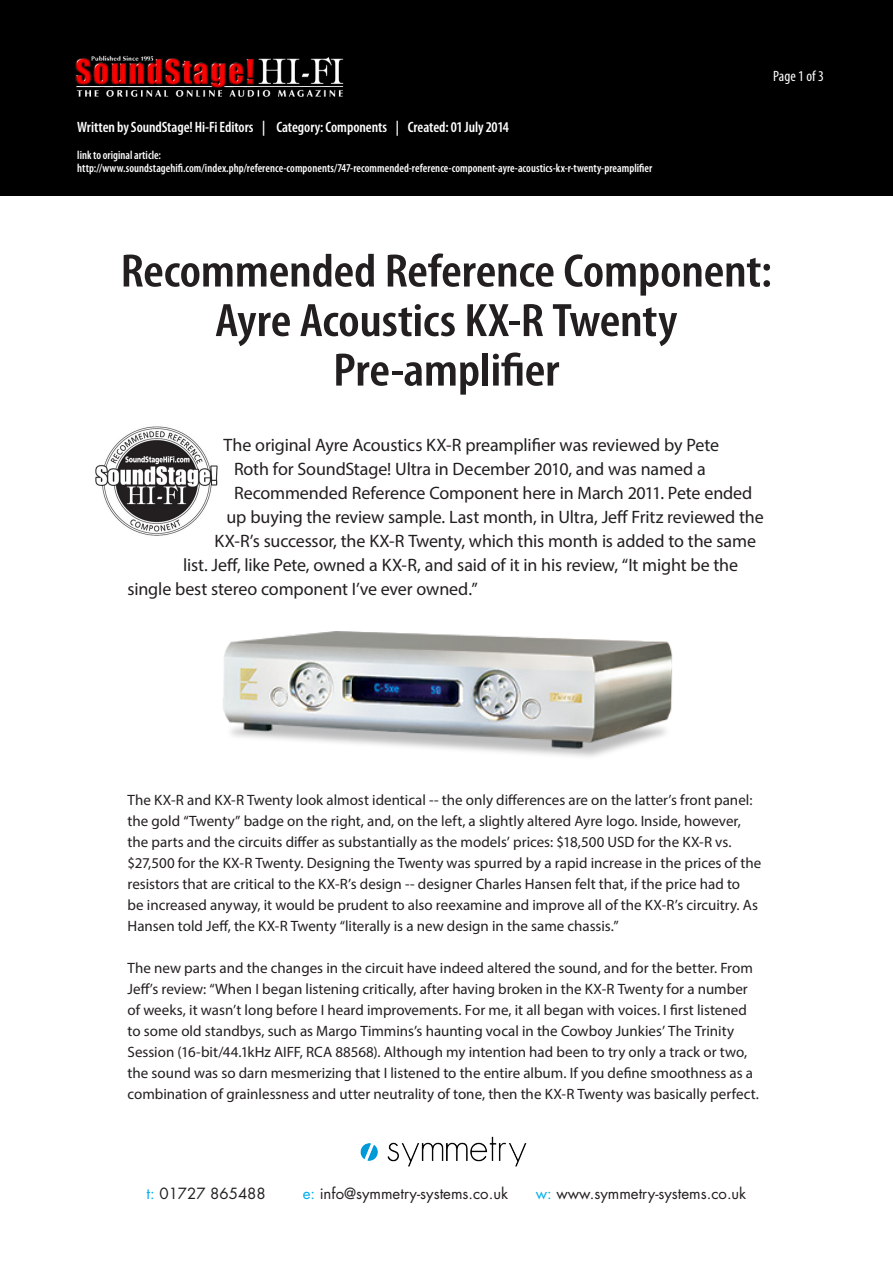
<style>
.page{position:relative;width:893px;height:1263px;background:#fff}
.page>*{position:absolute;margin:0;border:0;box-sizing:border-box;transform-origin:0 0}
.t1{font:600 condensed 47.25px/49.5px "Myriad Pro";letter-spacing:-.005em;color:#231f20;text-align:center;scale:1.11 1}
.t2{font:18px "Myriad Pro";letter-spacing:-.01em;color:#231f20}
.t3{font:15px/21px "Myriad Pro";color:#231f20}
.t4{font:600 condensed 15px "Myriad Pro";letter-spacing:-.005em;color:#fff}
.t5{font:15px "Futura";color:#231f20}
.t6{font:condensed 15px "Myriad Pro";letter-spacing:.005em;color:#fff}
.t7{font:600 condensed 12px/13.5px "Myriad Pro";letter-spacing:.005em;color:#fff;scale:.96 1}
.s1{color:#00aeef}
</style>
<div class="page">
<div style="left:0;top:0;width:893px;height:195px;background:#000"></div>
<img style="left:75px;top:55px;width:269px;height:42px">
<img style="left:95px;top:426px;width:123px;height:110px">
<img style="left:223px;top:631px;width:450px;height:126px">
<img style="left:360px;top:1136px;width:167px;height:31px">
<p class="t4" style="left:77px;top:118px;width:433px">Written by SoundStage! Hi-Fi Editors | Category: Components | Created: 01 July 2014</p>
<p class="t7" style="left:77px;top:148px;width:600px">link to original article: http://www.soundstagehifi.com/index.php/reference-components/747-recommended-reference-component-ayre-acoustics-kx-r-twenty-preamplifier</p>
<p class="t6" style="left:773px;top:67px;width:52px">Page 1 of 3</p>
<h1 class="t1" style="left:121px;top:245px;width:588px">Recommended Reference Component:<br>Ayre Acoustics KX-R Twenty<br>Pre-amplifier</h1>
<p class="t2" style="left:224px;top:434px;width:497px">The original Ayre Acoustics KX-R preamplifier was reviewed by Pete</p>
<p class="t2" style="left:234px;top:458px;width:473px">Roth for SoundStage! Ultra in December 2010, and was named a</p>
<p class="t2" style="left:234px;top:482px;width:520px">Recommended Reference Component here in March 2011. Pete ended</p>
<p class="t2" style="left:227px;top:506px;width:539px">up buying the review sample. Last month, in Ultra, Jeff Fritz reviewed the</p>
<p class="t2" style="left:215px;top:530px;width:543px">KX-R’s successor, the KX-R Twenty, which this month is added to the same</p>
<p class="t2" style="left:183px;top:554px;width:557px">list. Jeff, like Pete, owned a KX-R, and said of it in his review, “It might be the</p>
<p class="t2" style="left:128px;top:578px;width:352px">single best stereo component I’ve ever owned.”</p>
<p class="t3" style="left:128px;top:789px;width:635px">The KX-R and KX-R Twenty look almost identical -- the only differences are on the latter’s front panel: the gold “Twenty” badge on the right, and, on the left, a slightly altered Ayre logo. Inside, however, the parts and the circuits differ as substantially as the models’ prices: $18,500 USD for the KX-R vs. $27,500 for the KX-R Twenty. Designing the Twenty was spurred by a rapid increase in the prices of the resistors that are critical to the KX-R’s design -- designer Charles Hansen felt that, if the price had to<br>be increased anyway, it would be prudent to also reexamine and improve all of the KX-R’s circuitry. As Hansen told Jeff, the KX-R Twenty “literally is a new design in the same chassis.”</p>
<p class="t3" style="left:128px;top:957px;width:633px">The new parts and the changes in the circuit have indeed altered the sound, and for the better. From Jeff’s review: “When I began listening critically, after having broken in the KX-R Twenty for a number of weeks, it wasn’t long before I heard improvements. For me, it all began with voices. I first listened to some old standbys, such as Margo Timmins’s haunting vocal in the Cowboy Junkies’ The Trinity Session (16-bit/44.1kHz AIFF, RCA 88568). Although my intention had been to try only a track or two, the sound was so darn mesmerizing that I listened to the entire album. If you define smoothness as a combination of grainlessness and utter neutrality of tone, then the KX-R Twenty was basically perfect.</p>
<p class="t5" style="left:147px;top:1184px;width:121px"><span class="s1">t:</span> 01727 865488</p>
<p class="t5" style="left:303px;top:1184px;width:207px"><span class="s1">e:</span> info@symmetry-systems.co.uk</p>
<p class="t5" style="left:536px;top:1184px;width:212px"><span class="s1">w:</span> www.symmetry-systems.co.uk</p>
</div>
